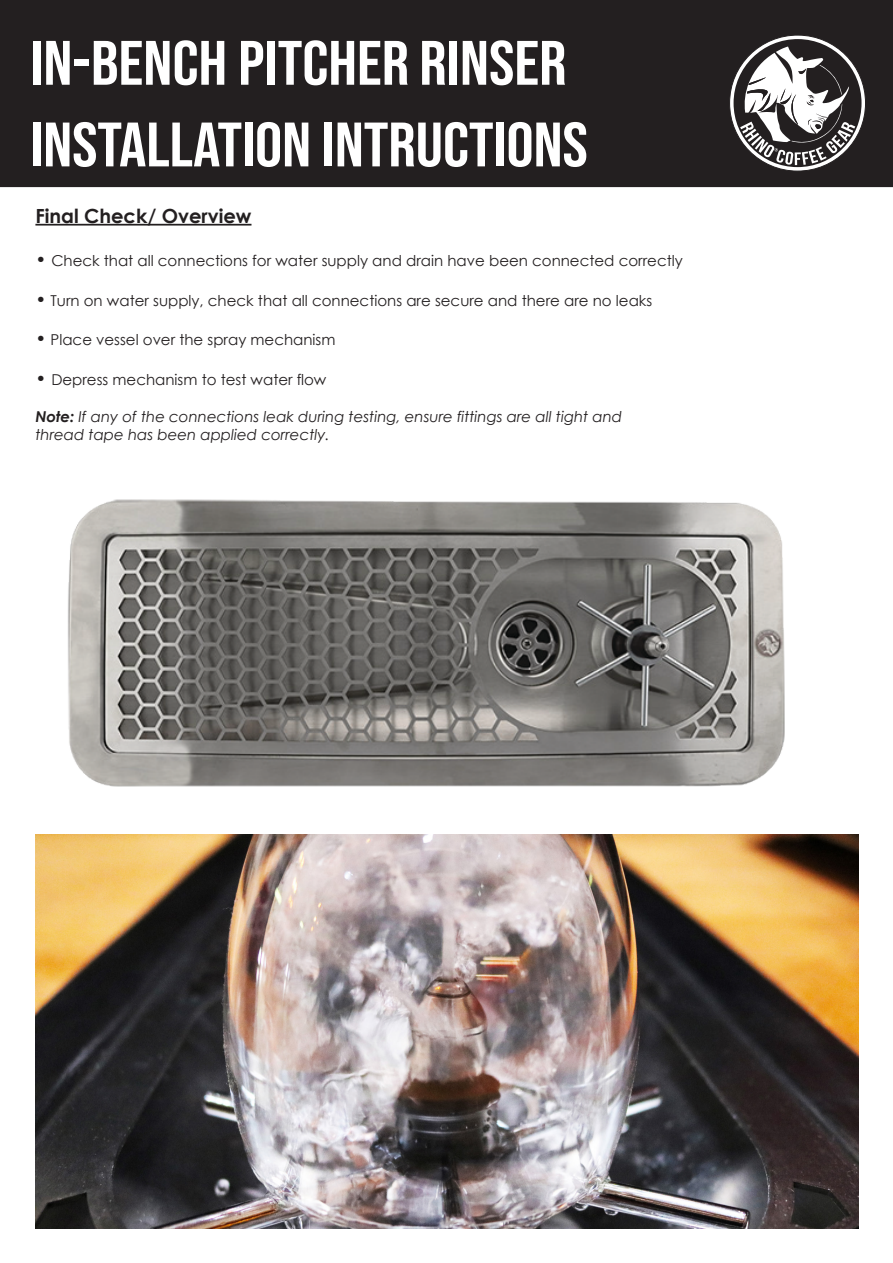
<style>
.page{position:relative;width:893px;height:1263px;background:#fff}
.page>*{position:absolute;margin:0;border:0;box-sizing:border-box;transform-origin:0 0}
.t1{font:62.55px/81.6px "Bebas Neue";color:#fff;scale:1.09 1}
.t2{font:700 19.5px "Century Gothic";color:#231f20}
.t3{font:15px "Century Gothic";color:#231f20}
.t4{font:italic 15px/18px "Century Gothic";color:#231f20}
.s1{font-size:18px}
.s2{font-weight:700}
</style>
<div class="page">
<img style="left:68px;top:499px;width:717px;height:288px">
<hr style="left:35px;top:224px;width:216px;height:2px;background:#231f20">
<div style="left:0;top:0;width:893px;height:187px;background:#231f20"></div>
<div style="left:26px;top:33px;width:578px;height:153px;background:#231f20"></div>
<svg style="left:729px;top:34px;width:137px;height:137px"></svg>
<div style="left:733px;top:39px;width:129px;height:128px;background:#231f20;border:2px solid #231f20;border-radius:50%"></div>
<svg style="left:740px;top:46px;width:115px;height:119px"></svg>
<img style="left:35px;top:834px;width:823px;height:395px">
<h1 class="t1" style="left:30px;top:28px;width:513px">IN-BENCH PITCHER RINSER<br>INSTALLATION INTRUCTIONS</h1>
<h2 class="t2" style="left:35px;top:208px;width:218px">Final Check/ Overview</h2>
<p class="t3" style="left:35px;top:255px;width:649px"><span class="s1">•</span> Check that all connections for water supply and drain have been connected correctly</p>
<p class="t3" style="left:35px;top:294px;width:618px"><span class="s1">•</span> Turn on water supply, check that all connections are secure and there are no leaks</p>
<p class="t3" style="left:35px;top:334px;width:302px"><span class="s1">•</span> Place vessel over the spray mechanism</p>
<p class="t3" style="left:35px;top:374px;width:292px"><span class="s1">•</span> Depress mechanism to test water flow</p>
<p class="t4" style="left:35px;top:409px;width:588px"><span class="s2">Note:</span> If any of the connections leak during testing, ensure fittings are all tight and thread tape has been applied correctly.</p>
</div>
